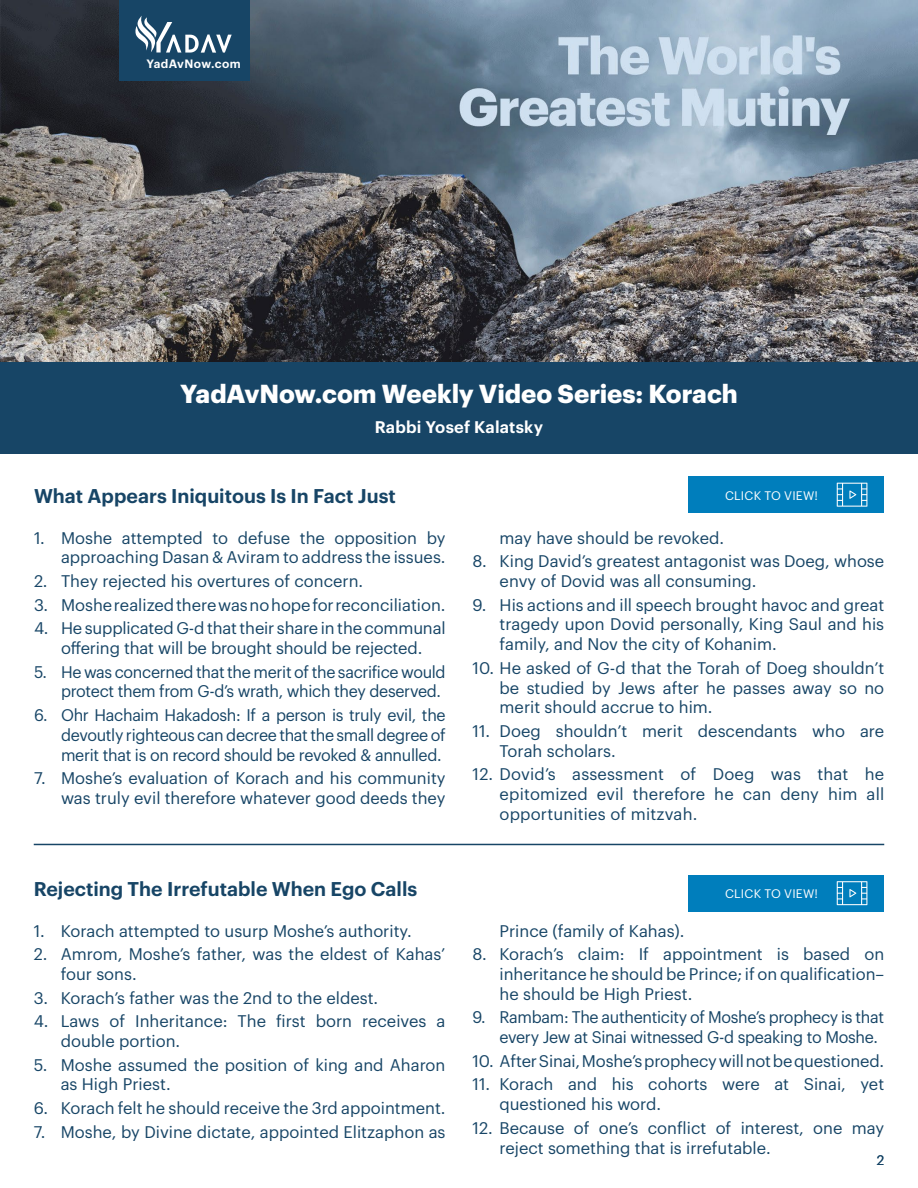
<style>
.page{position:relative;width:918px;height:1188px;background:#fff}
.page>*{position:absolute;margin:0;border:0;box-sizing:border-box;transform-origin:0 0}
.t1{font:700 25.5px "Graphik";color:#fff}
.t2{font:600 19.5px "Graphik";color:#174566}
.t3{font:16.5px/19.8px "Graphik";color:#174566}
.t4{font:16.5px/19.8px "Graphik";letter-spacing:-.02em;color:#174566}
.t5{font:600 16.5px "Graphik";letter-spacing:.01em;color:#fff}
.t6{font:13.5px "Graphik";color:#174566}
.t7{font:12.15px "Graphik";letter-spacing:.02em;color:#fff}
.t8{font:600 11.85px "Graphik";letter-spacing:.03em;color:#fff}
</style>
<div class="page">
<div style="left:689px;top:875px;width:195px;height:36px;background:#007ebc"></div>
<svg style="left:837px;top:881px;width:30px;height:24px"></svg>
<hr style="left:34px;top:844px;width:850px;height:1px;background:#174566">
<div style="left:689px;top:477px;width:195px;height:36px;background:#007ebc"></div>
<svg style="left:837px;top:483px;width:30px;height:24px"></svg>
<img style="left:0;top:0;width:918px;height:362px">
<div style="left:0;top:362px;width:918px;height:91px;background:#174566"></div>
<div style="left:120px;top:0;width:130px;height:81px;background:#174566"></div>
<svg style="left:135px;top:16px;width:97px;height:37px"></svg>
<p class="t8" style="left:146px;top:54px;width:96px">YadAvNow.com</p>
<h1 class="t1" style="left:180px;top:374px;width:559px">YadAvNow.com Weekly Video Series: Korach</h1>
<p class="t5" style="left:375px;top:415px;width:170px">Rabbi Yosef Kalatsky</p>
<p class="t2" style="left:34px;top:481px;width:363px">What Appears Iniquitous Is In Fact Just</p>
<p class="t7" style="left:725px;top:486px;width:95px">CLICK TO VIEW!</p>
<p class="t3" style="left:34px;top:526px;width:413px;text-align:right">1. Moshe attempted to defuse the opposition by approaching Dasan &amp; Aviram to address the issues.</p>
<p class="t3" style="left:34px;top:570px;width:331px">2. They rejected his overtures of concern.</p>
<p class="t3" style="left:34px;top:593px;width:413px">3. Moshe realized there was no hope for reconciliation.</p>
<p class="t3" style="left:34px;top:617px;width:413px;text-align:center">4. He supplicated G-d that their share in the communal offering that will be brought should be rejected.</p>
<p class="t4" style="left:34px;top:660px;width:413px;text-align:right">5. He was concerned that the merit of the sacrifice would protect them from G-d’s wrath, which they deserved.</p>
<p class="t3" style="left:61px;top:704px;width:386px;text-align:justify;text-indent:-27px">6. Ohr Hachaim Hakadosh: If a person is truly evil, the devoutly righteous can decree that the small degree of merit that is on record should be revoked &amp; annulled.</p>
<p class="t3" style="left:34px;top:767px;width:413px;text-align:right">7. Moshe’s evaluation of Korach and his community was truly evil therefore whatever good deeds they</p>
<p class="t3" style="left:500px;top:526px;width:226px">may have should be revoked.</p>
<p class="t3" style="left:500px;top:550px;width:386px;text-indent:-27px">8. King David’s greatest antagonist was Doeg, whose envy of Dovid was all consuming.</p>
<p class="t3" style="left:500px;top:593px;width:386px;text-align:justify;text-indent:-27px">9. His actions and ill speech brought havoc and great tragedy upon Dovid personally, King Saul and his family, and Nov the city of Kohanim.</p>
<p class="t3" style="left:500px;top:656px;width:386px;text-align:justify;text-indent:-27px">10. He asked of G-d that the Torah of Doeg shouldn’t be studied by Jews after he passes away so no merit should accrue to him.</p>
<p class="t3" style="left:500px;top:720px;width:386px;text-indent:-27px">11. Doeg shouldn’t merit descendants who are<br>Torah scholars.</p>
<p class="t3" style="left:500px;top:763px;width:386px;text-align:justify;text-indent:-27px">12. Dovid’s assessment of Doeg was that he epitomized evil therefore he can deny him all opportunities of mitzvah.</p>
<p class="t2" style="left:34px;top:874px;width:385px">Rejecting The Irrefutable When Ego Calls</p>
<p class="t7" style="left:725px;top:885px;width:95px">CLICK TO VIEW!</p>
<p class="t3" style="left:34px;top:919px;width:380px">1. Korach attempted to usurp Moshe’s authority.</p>
<p class="t3" style="left:61px;top:943px;width:386px;text-indent:-27px">2. Amrom, Moshe’s father, was the eldest of Kahas’ four sons.</p>
<p class="t3" style="left:34px;top:986px;width:346px">3. Korach’s father was the 2nd to the eldest.</p>
<p class="t3" style="left:61px;top:1010px;width:386px;text-indent:-27px">4. Laws of Inheritance: The first born receives a double portion.</p>
<p class="t3" style="left:61px;top:1053px;width:386px;text-indent:-27px">5. Moshe assumed the position of king and Aharon as High Priest.</p>
<p class="t3" style="left:34px;top:1097px;width:413px">6. Korach felt he should receive the 3rd appointment.</p>
<p class="t3" style="left:34px;top:1120px;width:413px">7. Moshe, by Divine dictate, appointed Elitzaphon as</p>
<p class="t3" style="left:499px;top:919px;width:187px">Prince (family of Kahas).</p>
<p class="t3" style="left:499px;top:943px;width:386px;text-align:justify;text-indent:-27px">8. Korach’s claim: If appointment is based on inheritance he should be Prince; if on qualification– he should be High Priest.</p>
<p class="t4" style="left:500px;top:1006px;width:386px;text-indent:-27px">9. Rambam: The authenticity of Moshe’s prophecy is that every Jew at Sinai witnessed G-d speaking to Moshe.</p>
<p class="t3" style="left:472px;top:1050px;width:413px">10. After Sinai, Moshe’s prophecy will not be questioned.</p>
<p class="t3" style="left:499px;top:1073px;width:386px;text-indent:-27px">11. Korach and his cohorts were at Sinai, yet questioned his word.</p>
<p class="t3" style="left:499px;top:1117px;width:386px;text-indent:-27px">12. Because of one’s conflict of interest, one may reject something that is irrefutable.</p>
<p class="t6" style="left:877px;top:1150px;width:9px">2</p>
</div>
